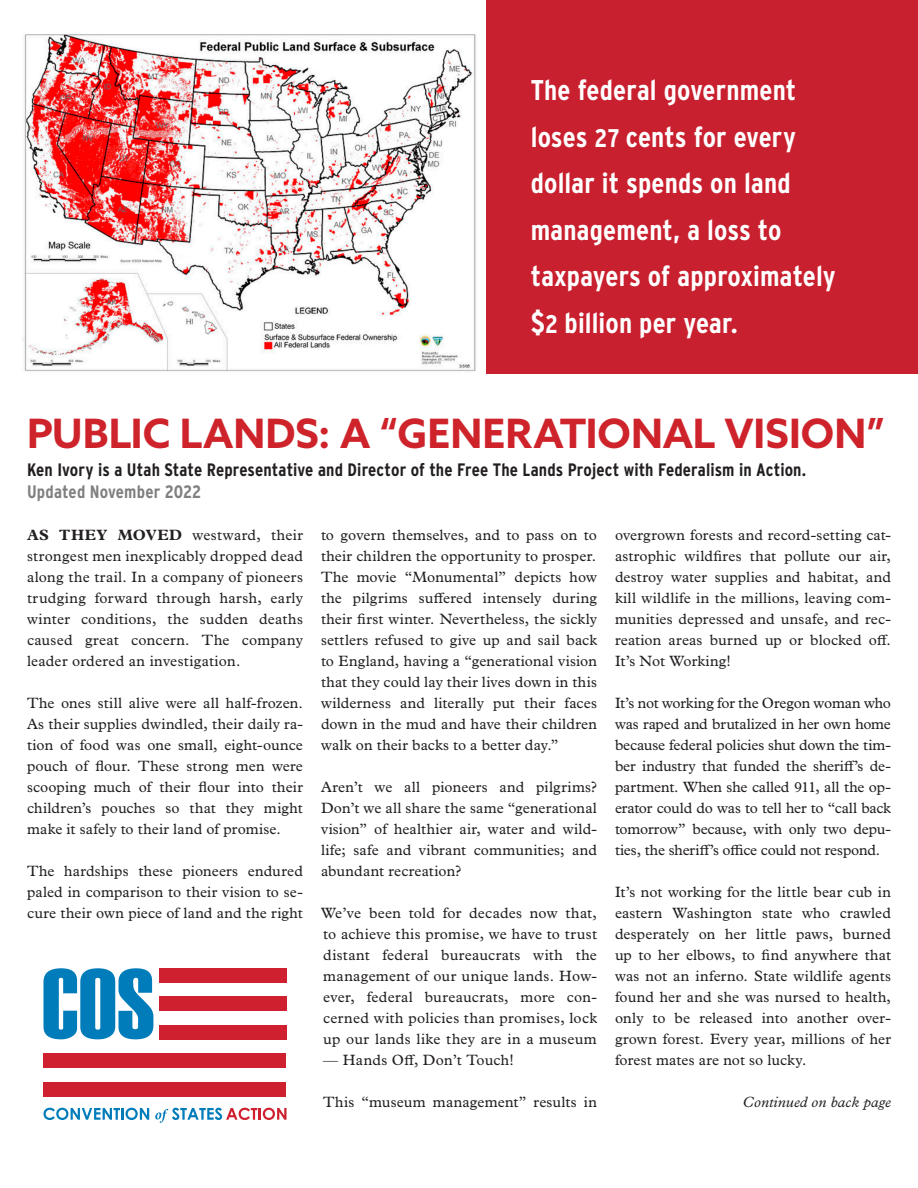
<style>
.page{position:relative;width:918px;height:1188px;background:#fff}
.page>*{position:absolute;margin:0;border:0;box-sizing:border-box;transform-origin:0 0}
.t1{font:700 40.5px "Azo Sans";color:#ce232a}
.QOUTE{font:700 28.5px/46.5px "Interstate Condensed";letter-spacing:.005em;color:#fff}
.Subtitle{font:700 18px "Interstate Condensed";letter-spacing:.005em;color:#231f20}
.Subtitle-2{font:700 18px "Interstate Condensed";letter-spacing:.01em;color:#808080}
.Three_Column{font:15px/21px "Plantin MT Pro";letter-spacing:.01em;color:#231f20;text-align:justify}
.Three_Column-2{font:italic 15px "Plantin MT Pro";letter-spacing:.01em;color:#231f20}
.s1{font-size:25.5px}
.s2{font-size:30px}
.s3{font-weight:700}
</style>
<div class="page">
<div style="left:486px;top:0;width:432px;height:373px;background:#c9202f"></div>
<div style="left:159px;top:968px;width:127px;height:15px;background:#cf202f"></div>
<div style="left:159px;top:997px;width:127px;height:14px;background:#cf202f"></div>
<div style="left:159px;top:1025px;width:127px;height:14px;background:#cf202f"></div>
<div style="left:44px;top:1054px;width:242px;height:14px;background:#cf202f"></div>
<div style="left:44px;top:1082px;width:242px;height:14px;background:#cf202f"></div>
<svg style="left:44px;top:968px;width:109px;height:71px"></svg>
<svg style="left:44px;top:1108px;width:105px;height:12px"></svg>
<svg style="left:155px;top:1108px;width:131px;height:15px"></svg>
<img style="left:22px;top:34px;width:454px;height:337px">
<p class="QOUTE" style="left:531px;top:67px;width:307px">The federal government loses <span class="s1">27</span> cents for every dollar it spends on land management, a loss to taxpayers of approximately <span class="s2">$</span><span class="s1">2</span> billion per year.</p>
<p class="t1" style="left:27px;top:406px;width:859px">PUBLIC LANDS: A “GENERATIONAL VISION”</p>
<p class="Subtitle" style="left:27px;top:460px;width:781px">Ken Ivory is a Utah State Representative and Director of the Free The Lands Project with Federalism in Action.</p>
<p class="Subtitle-2" style="left:27px;top:481px;width:176px">Updated November 2022</p>
<p class="Three_Column" style="left:27px;top:524px;width:277px"><span class="s3">AS THEY MOVED</span> westward, their strongest men inexplicably dropped dead along the trail. In a company of pioneers trudging forward through harsh, early winter conditions, the sudden deaths caused great concern. The company leader ordered an investigation.</p>
<p class="Three_Column" style="left:27px;top:692px;width:278px">The ones still alive were all half-frozen.<br>As their supplies dwindled, their daily ra&shy;tion of food was one small, eight-ounce pouch of flour. These strong men were scooping much of their flour into their children’s pouches so that they might make it safely to their land of promise.</p>
<p class="Three_Column" style="left:27px;top:860px;width:278px">The hardships these pioneers endured paled in comparison to their vision to se&shy;cure their own piece of land and the right</p>
<p class="Three_Column" style="left:615px;top:524px;width:278px">overgrown forests and record-setting cat&shy;astrophic wildfires that pollute our air, destroy water supplies and habitat, and kill wildlife in the millions, leaving com&shy;munities depressed and unsafe, and rec&shy;reation areas burned up or blocked off.<br>It’s Not Working!</p>
<p class="Three_Column" style="left:615px;top:692px;width:278px">It’s not working for the Oregon woman who was raped and brutalized in her own home because federal policies shut down the tim&shy;ber industry that funded the sheriff’s de&shy;partment. When she called 911, all the op&shy;erator could do was to tell her to “call back tomorrow” because, with only two depu&shy;ties, the sheriff’s office could not respond.</p>
<p class="Three_Column" style="left:615px;top:881px;width:278px">It’s not working for the little bear cub in eastern Washington state who crawled desperately on her little paws, burned up to her elbows, to find anywhere that was not an inferno. State wildlife agents found her and she was nursed to health, only to be released into another over&shy;grown forest. Every year, millions of her forest mates are not so lucky.</p>
<p class="Three_Column-2" style="left:743px;top:1093px;width:149px">Continued on back page</p>
<p class="Three_Column" style="left:321px;top:524px;width:277px">to govern themselves, and to pass on to their children the opportunity to prosper.</p>
<p class="Three_Column" style="left:321px;top:566px;width:278px">The movie “Monumental” depicts how the pilgrims suffered intensely during their first winter. Nevertheless, the sickly settlers refused to give up and sail back to England, having a “generational vision that they could lay their lives down in this wilderness and literally put their faces down in the mud and have their children walk on their backs to a better day.”</p>
<p class="Three_Column" style="left:321px;top:776px;width:278px">Aren’t we all pioneers and pilgrims?<br>Don’t we all share the same “generational vision” of healthier air, water and wild&shy;life; safe and vibrant communities; and abundant recreation?</p>
<p class="Three_Column" style="left:321px;top:902px;width:278px">We’ve been told for decades now that, to achieve this promise, we have to trust distant federal bureaucrats with the management of our unique lands. How&shy;ever, federal bureaucrats, more con&shy;cerned with policies than promises, lock up our lands like they are in a museum</p>
<p class="Three_Column" style="left:323px;top:1049px;width:192px">— Hands Off, Don’t Touch!</p>
<p class="Three_Column" style="left:323px;top:1091px;width:275px">This “museum management” results in</p>
</div>
